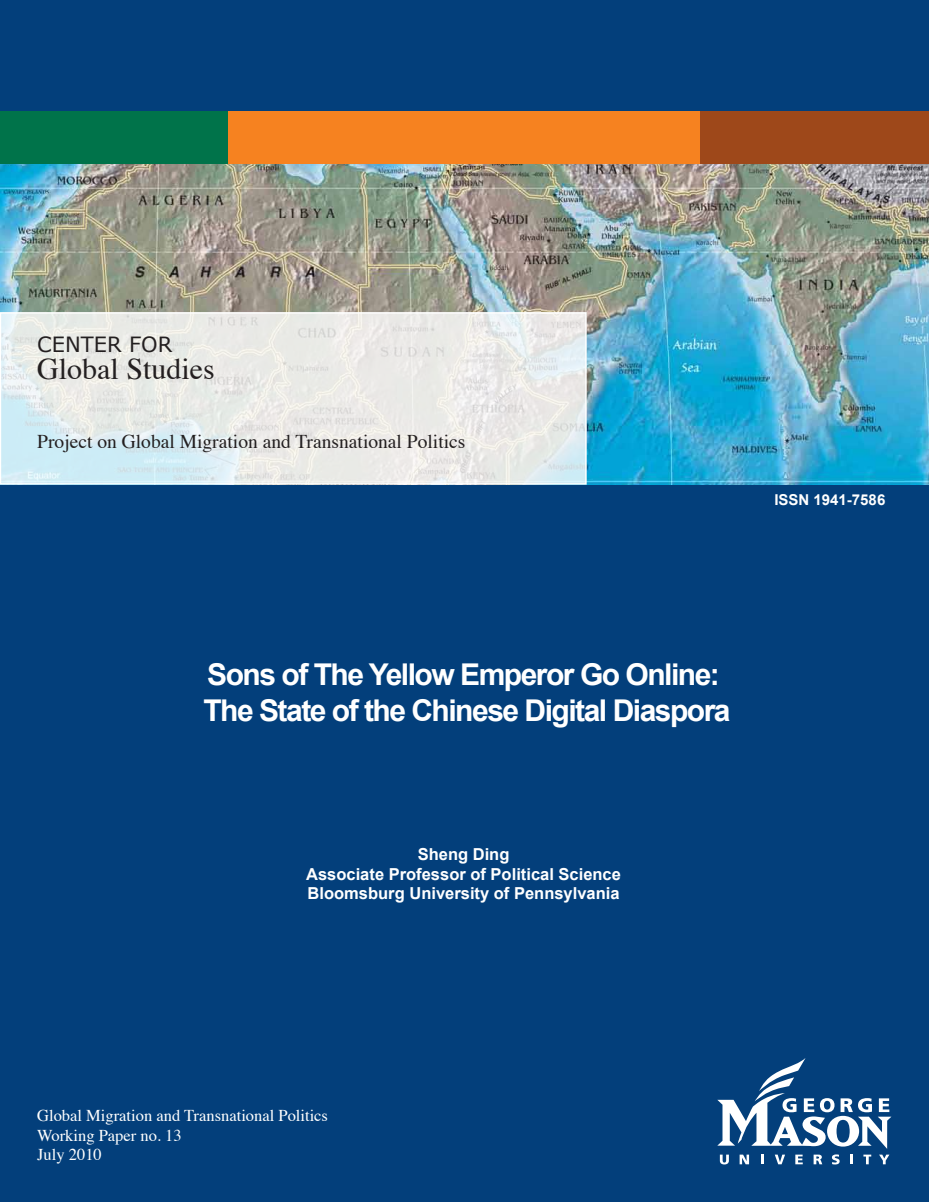
<style>
.page{position:relative;width:929px;height:1202px;background:#fff}
.page>*{position:absolute;margin:0;border:0;box-sizing:border-box;transform-origin:0 0}
.t1{font:700 30px "Arial";letter-spacing:-.05em;color:#fff}
.t2{font:30px "Times";color:#231f20}
.t3{font:21px "Verdana";color:#231f20}
.t4{font:19.5px "Times";color:#231f20}
.t5{font:700 16.5px "Arial";color:#fff}
.t6{font:16.5px "Times";color:#fff}
.t7{font:700 15px "Arial";color:#fff}
</style>
<div class="page">
<div style="left:0;top:0;width:928px;height:1202px;background:#033f7b"></div>
<img style="left:0;top:111px;width:928px;height:374px">
<svg style="left:717px;top:1058px;width:174px;height:90px"></svg>
<svg style="left:719px;top:1154px;width:9px;height:10px"></svg>
<svg style="left:739px;top:1154px;width:9px;height:10px"></svg>
<svg style="left:761px;top:1154px;width:2px;height:10px"></svg>
<svg style="left:774px;top:1154px;width:10px;height:10px"></svg>
<svg style="left:795px;top:1154px;width:7px;height:10px"></svg>
<svg style="left:813px;top:1154px;width:9px;height:10px"></svg>
<svg style="left:832px;top:1154px;width:7px;height:10px"></svg>
<svg style="left:850px;top:1154px;width:2px;height:10px"></svg>
<svg style="left:863px;top:1154px;width:7px;height:10px"></svg>
<svg style="left:879px;top:1154px;width:10px;height:10px"></svg>
<svg style="left:0;top:311px;width:587px;height:174px;background:#e6eae9"></svg>
<p class="t3" style="left:37px;top:331px;width:137px">CENTER FOR</p>
<p class="t2" style="left:37px;top:341px;width:179px">Global Studies</p>
<p class="t4" style="left:37px;top:423px;width:429px">Project on Global Migration and Transnational Politics</p>
<p class="t7" style="left:774px;top:489px;width:112px">ISSN 1941-7586</p>
<p class="t1" style="left:207px;top:655px;width:514px">Sons of The Yellow Emperor Go Online:</p>
<p class="t1" style="left:203px;top:691px;width:528px">The State of the Chinese Digital Diaspora</p>
<p class="t5" style="left:417px;top:843px;width:93px">Sheng Ding</p>
<p class="t5" style="left:306px;top:863px;width:316px">Associate Professor of Political Science</p>
<p class="t5" style="left:307px;top:882px;width:313px">Bloomsburg University of Pennsylvania</p>
<p class="t6" style="left:37px;top:1099px;width:292px">Global Migration and Transnational Politics</p>
<p class="t6" style="left:37px;top:1119px;width:146px">Working Paper no. 13</p>
<p class="t6" style="left:37px;top:1139px;width:66px">July 2010</p>
</div>
